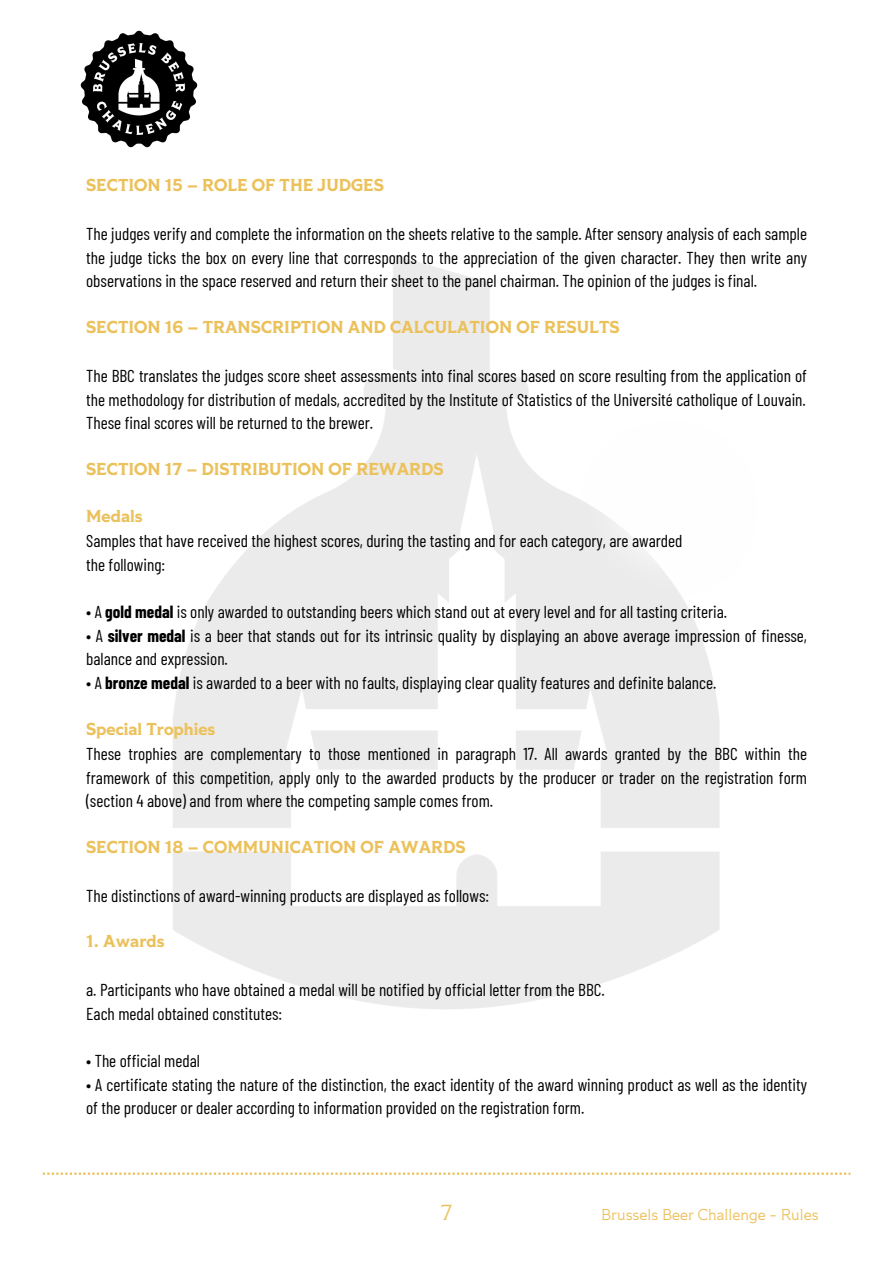
<style>
.page{position:relative;width:893px;height:1263px;background:#fff}
.page>*{position:absolute;margin:0;border:0;box-sizing:border-box;transform-origin:0 0}
.t1{font:21.75px "Tiller";color:#ebc15b}
.t2{font:17.25px/23.6px "Barlow Condensed";color:#000}
.t3{font:700 17.25px "Tiller";color:#ebc15b}
.t4{font:15.75px "Tiller";color:#ebc15b}
.s1{font-weight:700}
</style>
<div class="page">
<svg style="left:43px;top:1172px;width:807px;height:3px"></svg>
<img style="left:81px;top:31px;width:116px;height:116px">
<p class="t3" style="left:86px;top:178px;width:299px">SECTION 15 – ROLE OF THE JUDGES</p>
<p class="t2" style="left:86px;top:221px;width:722px;text-align:justify">The judges verify and complete the information on the sheets relative to the sample. After sensory analysis of each sample the judge ticks the box on every line that corresponds to the appreciation of the given character. They then write any observations in the space reserved and return their sheet to the panel chairman. The opinion of the judges is final.</p>
<p class="t3" style="left:86px;top:319px;width:535px">SECTION 16 – TRANSCRIPTION AND CALCULATION OF RESULTS</p>
<p class="t2" style="left:86px;top:363px;width:722px;text-align:justify">The BBC translates the judges score sheet assessments into final scores based on score resulting from the application of the methodology for distribution of medals, accredited by the Institute of Statistics of the Université catholique of Louvain.<br>These final scores will be returned to the brewer.</p>
<p class="t3" style="left:86px;top:461px;width:359px">SECTION 17 – DISTRIBUTION OF REWARDS</p>
<p class="t3" style="left:86px;top:508px;width:58px">Medals</p>
<p class="t2" style="left:86px;top:529px;width:598px">Samples that have received the highest scores, during the tasting and for each category, are awarded the following:</p>
<p class="t2" style="left:86px;top:599px;width:642px">• A <span class="s1">gold medal</span> is only awarded to outstanding beers which stand out at every level and for all tasting criteria.</p>
<p class="t2" style="left:86px;top:623px;width:722px">• A <span class="s1">silver medal</span> is a beer that stands out for its intrinsic quality by displaying an above average impression of finesse, balance and expression.</p>
<p class="t2" style="left:86px;top:670px;width:632px">• A <span class="s1">bronze medal</span> is awarded to a beer with no faults, displaying clear quality features and definite balance.</p>
<p class="t3" style="left:86px;top:721px;width:131px">Special Trophies</p>
<p class="t2" style="left:86px;top:741px;width:722px;text-align:justify">These trophies are complementary to those mentioned in paragraph 17. All awards granted by the BBC within the framework of this competition, apply only to the awarded products by the producer or trader on the registration form (section 4 above) and from where the competing sample comes from.</p>
<p class="t3" style="left:86px;top:839px;width:381px">SECTION 18 – COMMUNICATION OF AWARDS</p>
<p class="t2" style="left:86px;top:883px;width:404px">The distinctions of award-winning products are displayed as follows:</p>
<p class="t3" style="left:86px;top:934px;width:80px">1. Awards</p>
<p class="t2" style="left:86px;top:977px;width:520px">a. Participants who have obtained a medal will be notified by official letter from the BBC.<br>Each medal obtained constitutes:</p>
<p class="t2" style="left:86px;top:1048px;width:115px">• The official medal</p>
<p class="t2" style="left:86px;top:1072px;width:722px">• A certificate stating the nature of the distinction, the exact identity of the award winning product as well as the identity of the producer or dealer according to information provided on the registration form.</p>
<p class="t1" style="left:441px;top:1203px;width:13px">7</p>
<p class="t4" style="left:601px;top:1207px;width:219px">Brussels Beer Challenge - Rules</p>
</div>
